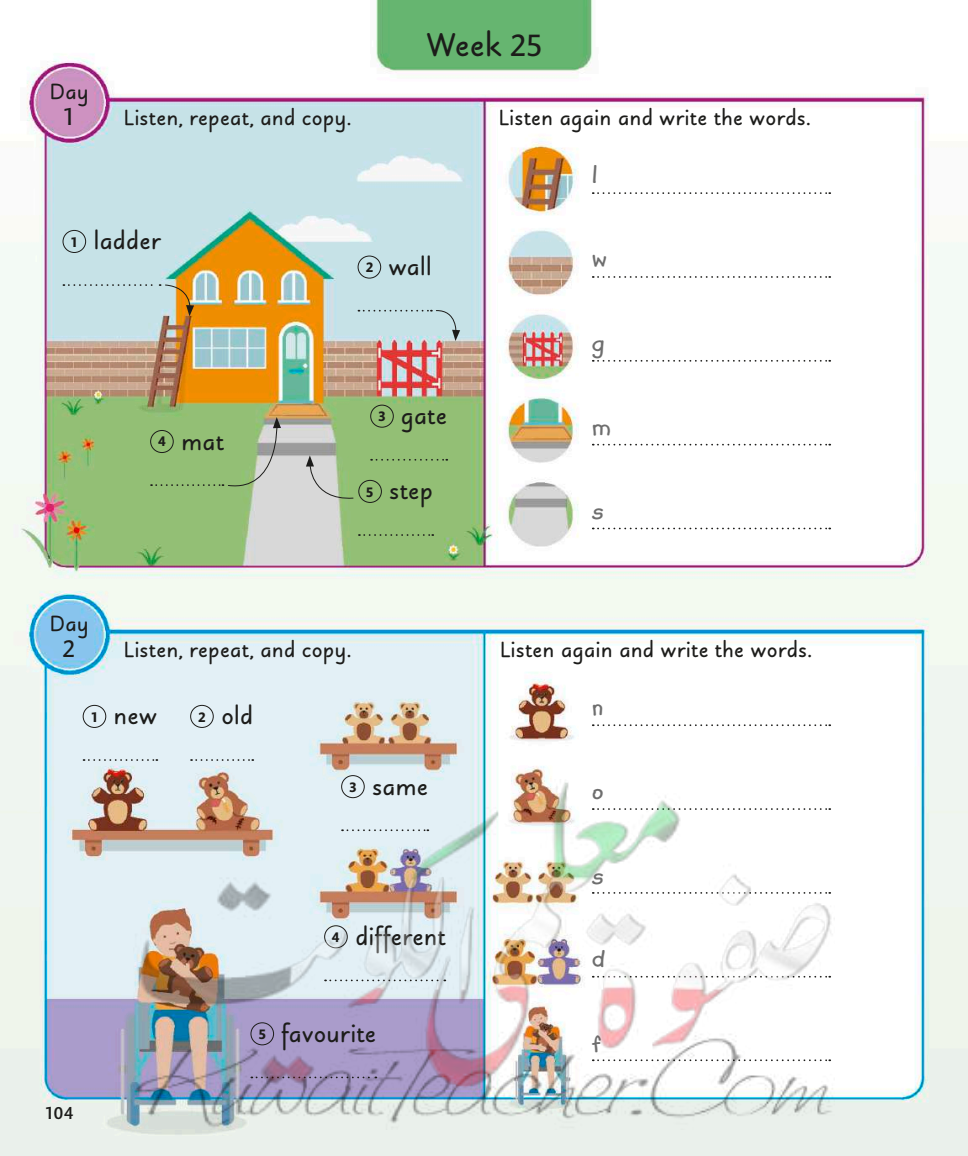
<style>
.page{position:relative;width:968px;height:1156px;background:#fff}
.page>*{position:absolute;margin:0;border:0;box-sizing:border-box;transform-origin:0 0}
.t1{font:900 36.75px "Julius Primary Std";color:#1c1c1a}
.t2{font:900 28px "Julius Primary Std";letter-spacing:.005em;color:#1c1c1a}
.t3{font:700 28px "Kidprint MT Pro";color:#6e6e6e}
.t4{font:900 24.5px "Julius Primary Std";letter-spacing:.005em;color:#1c1c1a}
.t5{font:600 24.5px "Mundo Sans Pro";color:#1c1c1a}
.t6{font:500 17.5px "Mundo Sans Pro";color:#1c1c1a}
.s1{font-family:"Mundo Sans Pro";font-weight:600;font-size:31.5px}
.s2{font-family:"Mundo Sans Pro";font-weight:700;font-size:14px}
</style>
<div class="page">
<img style="left:0;top:0;width:967px;height:1156px">
<div style="left:150px;top:430px;width:24px;height:23px;border:1px solid #1c1c1a;border-radius:50%"></div>
<div style="left:63px;top:230px;width:23px;height:23px;border:1px solid #1c1c1a;border-radius:50%"></div>
<svg style="left:371px;top:459px;width:76px;height:2px"></svg>
<div style="left:370px;top:405px;width:24px;height:23px;border:1px solid #1c1c1a;border-radius:50%"></div>
<div style="left:357px;top:256px;width:24px;height:23px;border:1px solid #1c1c1a;border-radius:50%"></div>
<svg style="left:359px;top:534px;width:74px;height:2px"></svg>
<div style="left:358px;top:480px;width:24px;height:23px;border:1px solid #1c1c1a;border-radius:50%"></div>
<svg style="left:84px;top:759px;width:73px;height:2px"></svg>
<div style="left:83px;top:705px;width:23px;height:23px;border:1px solid #1c1c1a;border-radius:50%"></div>
<svg style="left:191px;top:759px;width:62px;height:2px"></svg>
<div style="left:190px;top:705px;width:24px;height:23px;border:1px solid #1c1c1a;border-radius:50%"></div>
<div style="left:341px;top:775px;width:23px;height:23px;border:1px solid #1c1c1a;border-radius:50%"></div>
<svg style="left:63px;top:284px;width:131px;height:32px;background:#c5d2c7"></svg>
<svg style="left:358px;top:310px;width:102px;height:31px;background:#c0dadf"></svg>
<svg style="left:151px;top:417px;width:130px;height:75px;background:#99bc80"></svg>
<svg style="left:306px;top:455px;width:48px;height:46px;background:#b7c6ad"></svg>
<svg style="left:592px;top:192px;width:238px;height:2px"></svg>
<svg style="left:592px;top:276px;width:238px;height:2px"></svg>
<svg style="left:592px;top:724px;width:238px;height:2px"></svg>
<svg style="left:592px;top:444px;width:238px;height:1px"></svg>
<svg style="left:592px;top:360px;width:238px;height:2px"></svg>
<svg style="left:592px;top:528px;width:238px;height:1px"></svg>
<img style="left:134px;top:780px;width:700px;height:350px">
<p class="t4" style="left:50px;top:79px;width:40px">Day</p>
<p class="t5" style="left:64px;top:101px;width:11px">1</p>
<p class="t4" style="left:124px;top:104px;width:228px">Listen, repeat, and copy.</p>
<h1 class="t1" style="left:425px;top:25px;width:118px">Week <span class="s1">25</span></h1>
<p class="t4" style="left:498px;top:104px;width:313px">Listen again and write the words.</p>
<p class="t3" style="left:592px;top:160px;width:7px">l</p>
<p class="t2" style="left:71px;top:226px;width:91px"><span class="s2">1</span> ladder</p>
<p class="t2" style="left:365px;top:252px;width:68px"><span class="s2">2</span> wall</p>
<p class="t3" style="left:592px;top:244px;width:16px">w</p>
<p class="t2" style="left:158px;top:426px;width:67px"><span class="s2">4</span> mat</p>
<p class="t2" style="left:378px;top:401px;width:70px"><span class="s2">3</span> gate</p>
<p class="t2" style="left:366px;top:476px;width:68px"><span class="s2">5</span> step</p>
<p class="t3" style="left:592px;top:328px;width:14px">g</p>
<p class="t3" style="left:592px;top:411px;width:20px">m</p>
<p class="t3" style="left:592px;top:495px;width:12px">s</p>
<p class="t4" style="left:50px;top:611px;width:40px">Day</p>
<p class="t5" style="left:63px;top:633px;width:14px">2</p>
<p class="t4" style="left:124px;top:636px;width:228px">Listen, repeat, and copy.</p>
<p class="t4" style="left:500px;top:636px;width:313px">Listen again and write the words.</p>
<p class="t2" style="left:91px;top:701px;width:68px"><span class="s2">1</span> new</p>
<p class="t2" style="left:198px;top:701px;width:56px"><span class="s2">2</span> old</p>
<p class="t3" style="left:592px;top:692px;width:13px">n</p>
<p class="t6" style="left:45px;top:1103px;width:30px">104</p>
<p class="t2" style="left:349px;top:771px;width:80px"><span class="s2">3</span> same</p>
<p class="t2" style="left:332px;top:921px;width:115px"><span class="s2">4</span> different</p>
<p class="t2" style="left:258px;top:1018px;width:119px"><span class="s2">5</span> favourite</p>
<p class="t3" style="left:592px;top:776px;width:13px">o</p>
<p class="t3" style="left:592px;top:860px;width:12px">s</p>
<p class="t3" style="left:592px;top:943px;width:14px">d</p>
<p class="t3" style="left:592px;top:1027px;width:10px">f</p>
</div>
